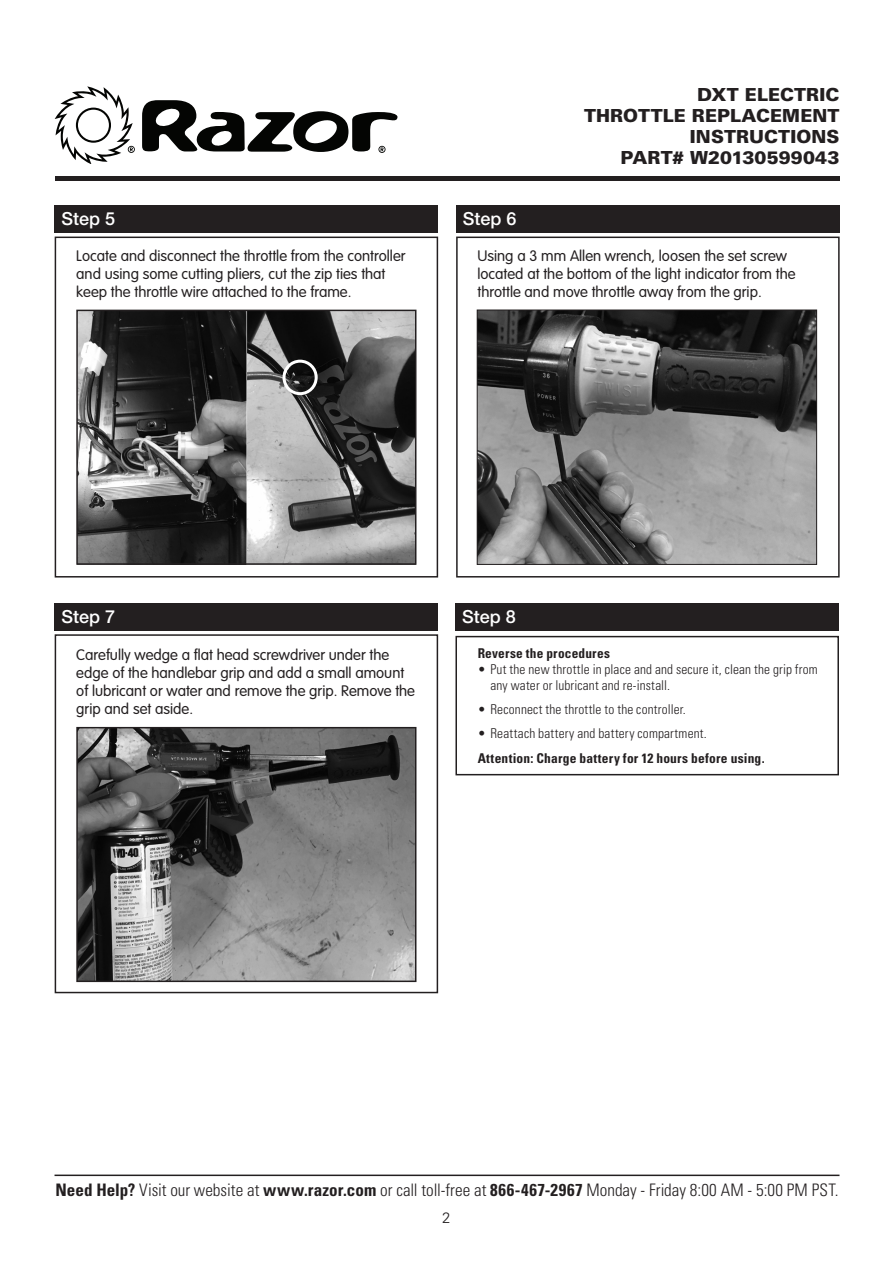
<style>
.page{position:relative;width:893px;height:1263px;background:#fff}
.page>*{position:absolute;margin:0;border:0;box-sizing:border-box;transform-origin:0 0}
.t1{font:900 18px/21px "Univers LT Std";letter-spacing:.005em;color:#231f20;text-align:right}
.t2{font:500 18px "Helvetica Neue LT Std";color:#fff}
.t3{font:300 condensed 17.25px "Univers LT Std";color:#231f20}
.t4{font:300 15px/18px "VAG Rounded Std";color:#231f20}
.t5{font:300 15px "Univers LT Std";color:#231f20}
.t6{font:300 condensed 13.5px/15.8px "Univers LT Std";letter-spacing:.01em;color:#231f20}
.t7{font:700 condensed 13.5px "Univers LT Std";letter-spacing:.015em;color:#231f20}
.s1{font-weight:700}
</style>
<div class="page">
<hr style="left:55px;top:1174px;width:784px;height:2px;background:#231f20">
<div style="left:55px;top:176px;width:785px;height:5px;background:#231f20"></div>
<div style="left:455px;top:636px;width:384px;height:139px;border:2px solid #231f20"></div>
<svg style="left:55px;top:86px;width:80px;height:78px"></svg>
<svg style="left:142px;top:100px;width:255px;height:53px"></svg>
<div style="left:55px;top:205px;width:383px;height:27px;background:#231f20"></div>
<div style="left:456px;top:205px;width:384px;height:27px;background:#231f20"></div>
<svg style="left:54px;top:236px;width:786px;height:342px"></svg>
<img style="left:479px;top:312px;width:336px;height:251px">
<div style="left:477px;top:310px;width:340px;height:255px;border:1px solid #231f20"></div>
<img style="left:79px;top:313px;width:334px;height:249px">
<div style="left:76px;top:310px;width:340px;height:255px;border:2px solid #231f20"></div>
<div style="left:55px;top:603px;width:383px;height:27px;background:#231f20"></div>
<img style="left:79px;top:730px;width:334px;height:249px">
<div style="left:76px;top:727px;width:340px;height:255px;border:2px solid #231f20"></div>
<div style="left:282px;top:360px;width:36px;height:35px;border:3px solid #fff;border-radius:50%"></div>
<div style="left:455px;top:603px;width:384px;height:27px;background:#231f20"></div>
<div style="left:55px;top:634px;width:383px;height:359px;border:2px solid #231f20"></div>
<h3 class="t2" style="left:61px;top:208px;width:55px">Step 5</h3>
<p class="t4" style="left:76px;top:247px;width:331px">Locate and disconnect the throttle from the controller and using some cutting pliers, cut the zip ties that keep the throttle wire attached to the frame.</p>
<p class="t1" style="left:584px;top:83px;width:257px">DXT ELECTRIC<br>THROTTLE REPLACEMENT<br>INSTRUCTIONS<br>PART# W20130599043</p>
<h3 class="t2" style="left:463px;top:208px;width:55px">Step 6</h3>
<p class="t4" style="left:477px;top:247px;width:320px">Using a 3 mm Allen wrench, loosen the set screw located at the bottom of the light indicator from the throttle and move throttle away from the grip.</p>
<h3 class="t2" style="left:61px;top:606px;width:55px">Step 7</h3>
<p class="t4" style="left:76px;top:646px;width:340px">Carefully wedge a flat head screwdriver under the edge of the handlebar grip and add a small amount of lubricant or water and remove the grip. Remove the grip and set aside.</p>
<h3 class="t2" style="left:462px;top:606px;width:55px">Step 8</h3>
<h4 class="t7" style="left:478px;top:645px;width:134px">Reverse the procedures</h4>
<p class="t6" style="left:490px;top:661px;width:329px;text-indent:-13px">• Put the new throttle in place and and secure it, clean the grip from any water or lubricant and re-install.</p>
<p class="t6" style="left:478px;top:701px;width:210px">• Reconnect the throttle to the controller.</p>
<p class="t6" style="left:478px;top:726px;width:231px">• Reattach battery and battery compartment.</p>
<p class="t7" style="left:478px;top:749px;width:288px">Attention: Charge battery for 12 hours before using.</p>
<p class="t3" style="left:55px;top:1179px;width:785px"><span class="s1">Need Help?</span> Visit our website at <span class="s1">www.razor.com</span> or call toll-free at <span class="s1">866-467-2967</span> Monday - Friday 8:00 AM - 5:00 PM PST.</p>
<p class="t5" style="left:442px;top:1208px;width:10px">2</p>
</div>
